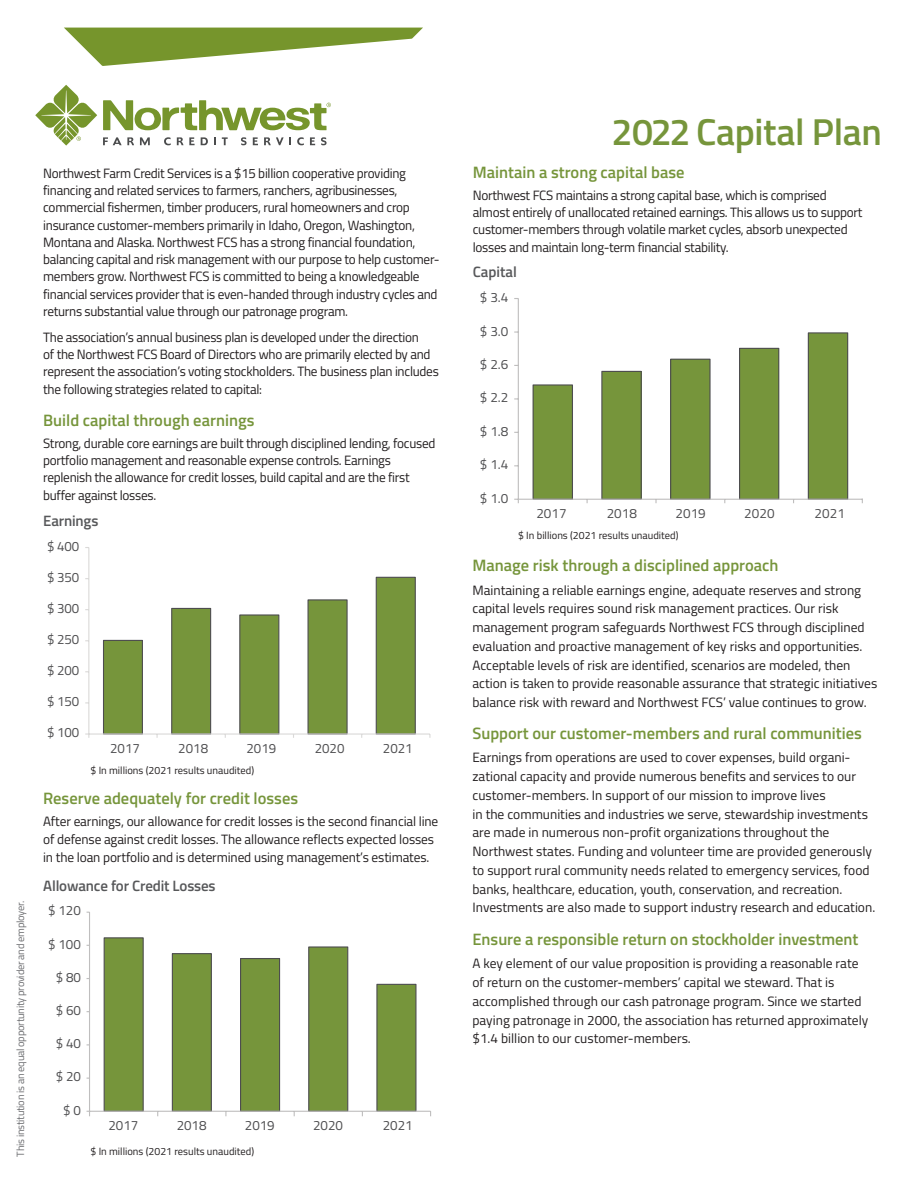
<style>
.page{position:relative;width:918px;height:1188px;background:#fff}
.page>*{position:absolute;margin:0;border:0;box-sizing:border-box;transform-origin:0 0}
.t1{font:600 37.5px "Titillium Web";letter-spacing:-.01em;color:#76953b}
.t2{font:600 16.5px "Titillium Web";color:#76953b}
.t3{font:600 15px "Titillium Web";letter-spacing:-.01em;color:#57585a}
.t4{font:13.5px/18.8px "Titillium Web";letter-spacing:-.01em;color:#231f20}
.t5{font:13.5px "Titillium Web";letter-spacing:-.005em;color:#4d4d4f}
.t6{font:10.5px "Titillium Web";color:#231f20}
.t7{font:10.5px "Titillium Web";letter-spacing:-.025em;color:#6c6d70}
</style>
<div class="page">
<svg style="left:103px;top:576px;width:313px;height:157px"></svg>
<hr style="left:88px;top:548px;width:1px;height:186px;background:#dad9d8">
<hr style="left:89px;top:733px;width:341px;height:2px;background:#dad9d8">
<svg style="left:532px;top:332px;width:317px;height:167px"></svg>
<hr style="left:518px;top:299px;width:1px;height:200px;background:#bfbebe">
<hr style="left:518px;top:499px;width:344px;height:1px;background:#bfbebe">
<svg style="left:103px;top:937px;width:314px;height:174px"></svg>
<hr style="left:89px;top:912px;width:1px;height:199px;background:#bfbebe">
<hr style="left:90px;top:1111px;width:341px;height:1px;background:#bfbebe">
<svg style="left:64px;top:28px;width:359px;height:38px"></svg>
<svg style="left:35px;top:85px;width:62px;height:61px"></svg>
<svg style="left:103px;top:137px;width:31px;height:8px"></svg>
<svg style="left:140px;top:137px;width:10px;height:8px"></svg>
<svg style="left:164px;top:137px;width:7px;height:8px"></svg>
<svg style="left:177px;top:137px;width:6px;height:8px"></svg>
<svg style="left:189px;top:137px;width:6px;height:8px"></svg>
<svg style="left:201px;top:137px;width:7px;height:8px"></svg>
<svg style="left:214px;top:137px;width:2px;height:8px"></svg>
<svg style="left:222px;top:137px;width:6px;height:8px"></svg>
<svg style="left:241px;top:137px;width:6px;height:8px"></svg>
<svg style="left:253px;top:137px;width:5px;height:8px"></svg>
<svg style="left:264px;top:137px;width:27px;height:8px"></svg>
<svg style="left:297px;top:137px;width:7px;height:8px"></svg>
<svg style="left:310px;top:137px;width:5px;height:8px"></svg>
<svg style="left:321px;top:137px;width:6px;height:8px"></svg>
<svg style="left:103px;top:100px;width:228px;height:30px"></svg>
<p class="t7" style="left:13px;top:1157px;width:257px;rotate:-90deg">This institution is an equal opportunity provider and employer.</p>
<p class="t4" style="left:43px;top:164px;width:398px;line-height:17.2px">Northwest Farm Credit Services is a $15 billion cooperative providing financing and related services to farmers, ranchers, agribusinesses, commercial fishermen, timber producers, rural homeowners and crop insurance customer-members primarily in Idaho, Oregon, Washington, Montana and Alaska. Northwest FCS has a strong financial foundation, balancing capital and risk management with our purpose to help customer&shy;members grow. Northwest FCS is committed to being a knowledgeable financial services provider that is even-handed through industry cycles and returns substantial value through our patronage program.</p>
<p class="t4" style="left:43px;top:328px;width:397px;line-height:17.2px">The association’s annual business plan is developed under the direction<br>of the Northwest FCS Board of Directors who are primarily elected by and represent the association’s voting stockholders. The business plan includes the following strategies related to capital:</p>
<p class="t2" style="left:43px;top:408px;width:213px">Build capital through earnings</p>
<p class="t4" style="left:43px;top:434px;width:394px;line-height:17.2px">Strong, durable core earnings are built through disciplined lending, focused portfolio management and reasonable expense controls. Earnings replenish the allowance for credit losses, build capital and are the first buffer against losses.</p>
<p class="t3" style="left:43px;top:510px;width:57px">Earnings</p>
<p class="t5" style="left:47px;top:536px;width:34px">$ 400</p>
<p class="t5" style="left:47px;top:567px;width:34px">$ 350</p>
<p class="t5" style="left:47px;top:599px;width:34px">$ 300</p>
<p class="t5" style="left:47px;top:630px;width:34px">$ 250</p>
<p class="t5" style="left:47px;top:661px;width:34px">$ 200</p>
<p class="t5" style="left:47px;top:692px;width:34px">$ 150</p>
<p class="t5" style="left:47px;top:723px;width:34px">$ 100</p>
<p class="t5" style="left:110px;top:739px;width:31px">2017</p>
<p class="t5" style="left:178px;top:739px;width:31px">2018</p>
<p class="t5" style="left:246px;top:739px;width:31px">2019</p>
<p class="t5" style="left:315px;top:739px;width:31px">2020</p>
<p class="t5" style="left:383px;top:739px;width:31px">2021</p>
<p class="t6" style="left:90px;top:762px;width:165px">$ In millions (2021 results unaudited)</p>
<p class="t2" style="left:43px;top:785px;width:256px">Reserve adequately for credit losses</p>
<p class="t4" style="left:43px;top:811px;width:397px;line-height:18px">After earnings, our allowance for credit losses is the second financial line of defense against credit losses. The allowance reflects expected losses in the loan portfolio and is determined using management’s estimates.</p>
<p class="t3" style="left:43px;top:875px;width:174px">Allowance for Credit Losses</p>
<p class="t5" style="left:48px;top:901px;width:34px">$ 120</p>
<p class="t5" style="left:48px;top:934px;width:34px">$ 100</p>
<p class="t5" style="left:56px;top:967px;width:27px">$ 80</p>
<p class="t5" style="left:56px;top:1000px;width:27px">$ 60</p>
<p class="t5" style="left:56px;top:1034px;width:27px">$ 40</p>
<p class="t5" style="left:56px;top:1067px;width:27px">$ 20</p>
<p class="t5" style="left:63px;top:1100px;width:19px">$ 0</p>
<p class="t5" style="left:109px;top:1115px;width:31px">2017</p>
<p class="t5" style="left:177px;top:1115px;width:31px">2018</p>
<p class="t5" style="left:245px;top:1115px;width:31px">2019</p>
<p class="t5" style="left:313px;top:1115px;width:31px">2020</p>
<p class="t5" style="left:383px;top:1115px;width:31px">2021</p>
<p class="t6" style="left:90px;top:1144px;width:165px">$ In millions (2021 results unaudited)</p>
<h1 class="t1" style="left:611px;top:104px;width:272px">2022 Capital Plan</h1>
<p class="t2" style="left:473px;top:160px;width:213px">Maintain a strong capital base</p>
<p class="t4" style="left:473px;top:186px;width:391px;line-height:17.2px">Northwest FCS maintains a strong capital base, which is comprised almost entirely of unallocated retained earnings. This allows us to support customer-members through volatile market cycles, absorb unexpected losses and maintain long-term financial stability.</p>
<p class="t3" style="left:473px;top:260px;width:46px">Capital</p>
<p class="t5" style="left:480px;top:288px;width:30px">$ 3.4</p>
<p class="t5" style="left:480px;top:321px;width:30px">$ 3.0</p>
<p class="t5" style="left:480px;top:354px;width:30px">$ 2.6</p>
<p class="t5" style="left:480px;top:388px;width:30px">$ 2.2</p>
<p class="t5" style="left:480px;top:421px;width:30px">$ 1.8</p>
<p class="t5" style="left:480px;top:455px;width:30px">$ 1.4</p>
<p class="t5" style="left:480px;top:488px;width:30px">$ 1.0</p>
<p class="t5" style="left:536px;top:504px;width:32px">2017</p>
<p class="t5" style="left:607px;top:504px;width:32px">2018</p>
<p class="t5" style="left:676px;top:504px;width:32px">2019</p>
<p class="t5" style="left:744px;top:504px;width:32px">2020</p>
<p class="t5" style="left:815px;top:504px;width:32px">2021</p>
<p class="t6" style="left:518px;top:527px;width:162px">$ In billions (2021 results unaudited)</p>
<p class="t2" style="left:472px;top:553px;width:308px">Manage risk through a disciplined approach</p>
<p class="t4" style="left:472px;top:580px;width:406px">Maintaining a reliable earnings engine, adequate reserves and strong capital levels requires sound risk management practices. Our risk management program safeguards Northwest FCS through disciplined evaluation and proactive management of key risks and opportunities.<br>Acceptable levels of risk are identified, scenarios are modeled, then action is taken to provide reasonable assurance that strategic initiatives balance risk with reward and Northwest FCS’ value continues to grow.</p>
<p class="t2" style="left:472px;top:721px;width:391px">Support our customer-members and rural communities</p>
<p class="t4" style="left:472px;top:748px;width:404px">Earnings from operations are used to cover expenses, build organi&shy;zational capacity and provide numerous benefits and services to our customer-members. In support of our mission to improve lives<br>in the communities and industries we serve, stewardship investments are made in numerous non-profit organizations throughout the Northwest states. Funding and volunteer time are provided generously to support rural community needs related to emergency services, food banks, healthcare, education, youth, conservation, and recreation.<br>Investments are also made to support industry research and education.</p>
<p class="t2" style="left:472px;top:927px;width:387px">Ensure a responsible return on stockholder investment</p>
<p class="t4" style="left:472px;top:954px;width:397px">A key element of our value proposition is providing a reasonable rate of return on the customer-members’ capital we steward. That is accomplished through our cash patronage program. Since we started paying patronage in 2000, the association has returned approximately $1.4 billion to our customer-members.</p>
</div>
